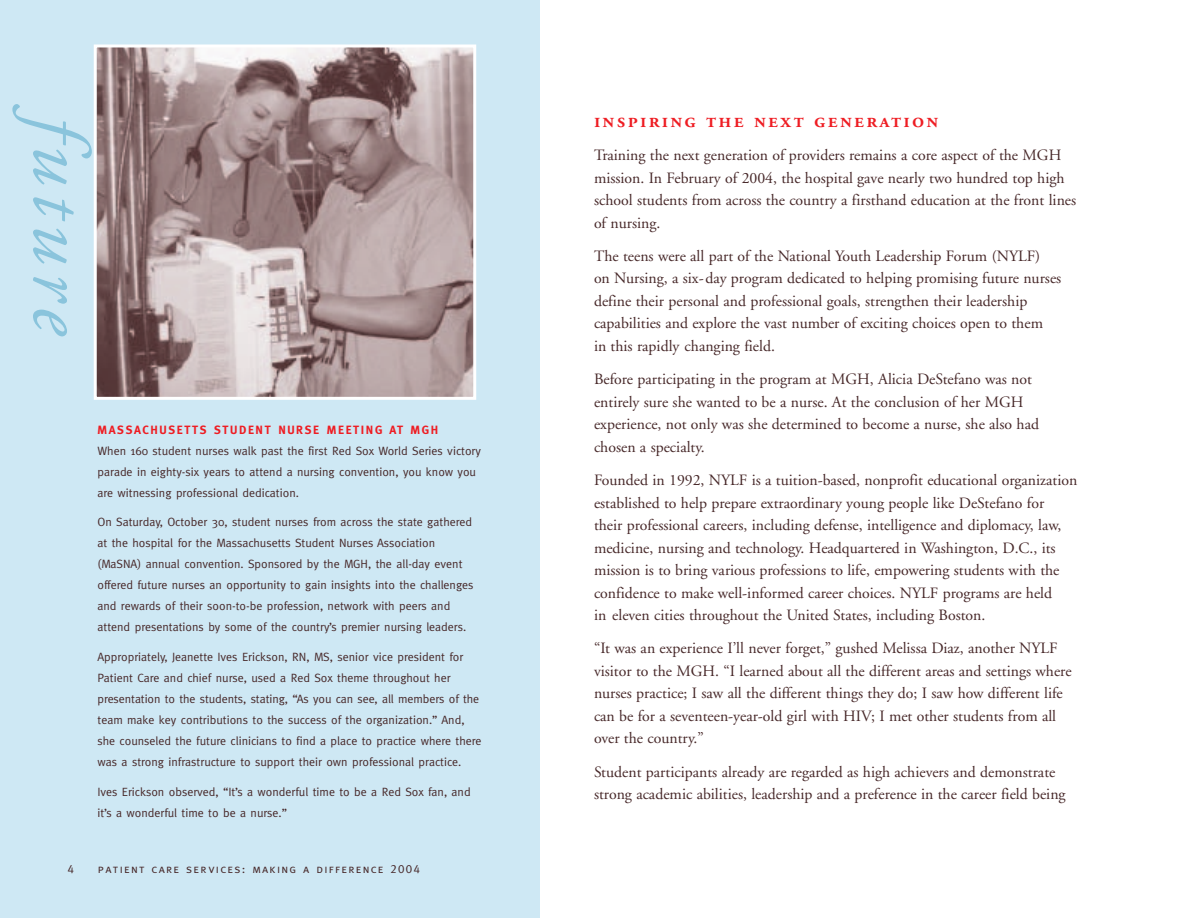
<style>
.page{position:relative;width:1188px;height:918px;background:#fff}
.page>*{position:absolute;margin:0;border:0;box-sizing:border-box;transform-origin:0 0}
.t1{font:italic 80.7px "Adobe Garamond";color:#8ac4dc}
.t2{font:21px "Adobe Garamond Semibold SC";letter-spacing:.105em;color:#ee1d23}
.t3{font:15.75px/22.5px "Adobe Garamond";color:#472829}
.t4{font:12px/21px "Meta";color:#472829}
.t5{font:12px "Meta Caps";letter-spacing:.105em;color:#472829}
.t6{font:700 12px "Meta";letter-spacing:.135em;color:#ee1d23}
</style>
<div class="page">
<div style="left:0;top:0;width:540px;height:918px;background:#cee8f4"></div>
<img style="left:98px;top:48px;width:374px;height:348px">
<div style="left:94px;top:44px;width:382px;height:356px;border:3px solid #fff"></div>
<h1 class="t1" style="left:92px;top:116px;width:222px;rotate:90deg">future</h1>
<p class="t6" style="left:98px;top:423px;width:342px">MASSACHUSETTS STUDENT NURSE MEETING AT MGH</p>
<p class="t4" style="left:98px;top:440px;width:385px">When 160 student nurses walk past the first Red Sox World Series victory parade in eighty-six years to attend a nursing convention, you know you are witnessing professional dedication.</p>
<p class="t4" style="left:98px;top:512px;width:378px">On Saturday, October 30, student nurses from across the state gathered at the hospital for the Massachusetts Student Nurses Association (MaSNA) annual convention. Sponsored by the MGH, the all-day event offered future nurses an opportunity to gain insights into the challenges and rewards of their soon-to-be profession, network with peers and attend presentations by some of the country’s premier nursing leaders.</p>
<p class="t4" style="left:98px;top:646px;width:386px">Appropriately, Jeanette Ives Erickson, RN, MS, senior vice president for Patient Care and chief nurse, used a Red Sox theme throughout her presentation to the students, stating, “As you can see, all members of the team make key contributions to the success of the organization.” And, she counseled the future clinicians to find a place to practice where there was a strong infrastructure to support their own professional practice.</p>
<p class="t4" style="left:98px;top:781px;width:375px">Ives Erickson observed, “It’s a wonderful time to be a Red Sox fan, and it’s a wonderful time to be a nurse.”</p>
<p class="t5" style="left:68px;top:862px;width:8px">4</p>
<p class="t5" style="left:98px;top:862px;width:324px">patient care services: making a difference 2004</p>
<h2 class="t2" style="left:594px;top:112px;width:346px">inspiring the next generation</h2>
<p class="t3" style="left:594px;top:145px;width:484px">Training the next generation of providers remains a core aspect of the MGH mission. In February of 2004, the hospital gave nearly two hundred top high school students from across the country a firsthand education at the front lines of nursing.</p>
<p class="t3" style="left:594px;top:246px;width:469px">The teens were all part of the National Youth Leadership Forum (NYLF)<br>on Nursing, a six-day program dedicated to helping promising future nurses define their personal and professional goals, strengthen their leadership capabilities and explore the vast number of exciting choices open to them<br>in this rapidly changing field.</p>
<p class="t3" style="left:594px;top:369px;width:447px">Before participating in the program at MGH, Alicia DeStefano was not entirely sure she wanted to be a nurse. At the conclusion of her MGH experience, not only was she determined to become a nurse, she also had chosen a specialty.</p>
<p class="t3" style="left:594px;top:470px;width:485px">Founded in 1992, NYLF is a tuition-based, nonprofit educational organization established to help prepare extraordinary young people like DeStefano for<br>their professional careers, including defense, intelligence and diplomacy, law, medicine, nursing and technology. Headquartered in Washington, D.C., its mission is to bring various professions to life, empowering students with the confidence to make well-informed career choices. NYLF programs are held<br>in eleven cities throughout the United States, including Boston.</p>
<p class="t3" style="left:594px;top:639px;width:479px">“It was an experience I’ll never forget,” gushed Melissa Diaz, another NYLF visitor to the MGH. “I learned about all the different areas and settings where nurses practice; I saw all the different things they do; I saw how different life can be for a seventeen-year-old girl with HIV; I met other students from all over the country.”</p>
<p class="t3" style="left:594px;top:762px;width:473px">Student participants already are regarded as high achievers and demonstrate strong academic abilities, leadership and a preference in the career field being</p>
</div>
